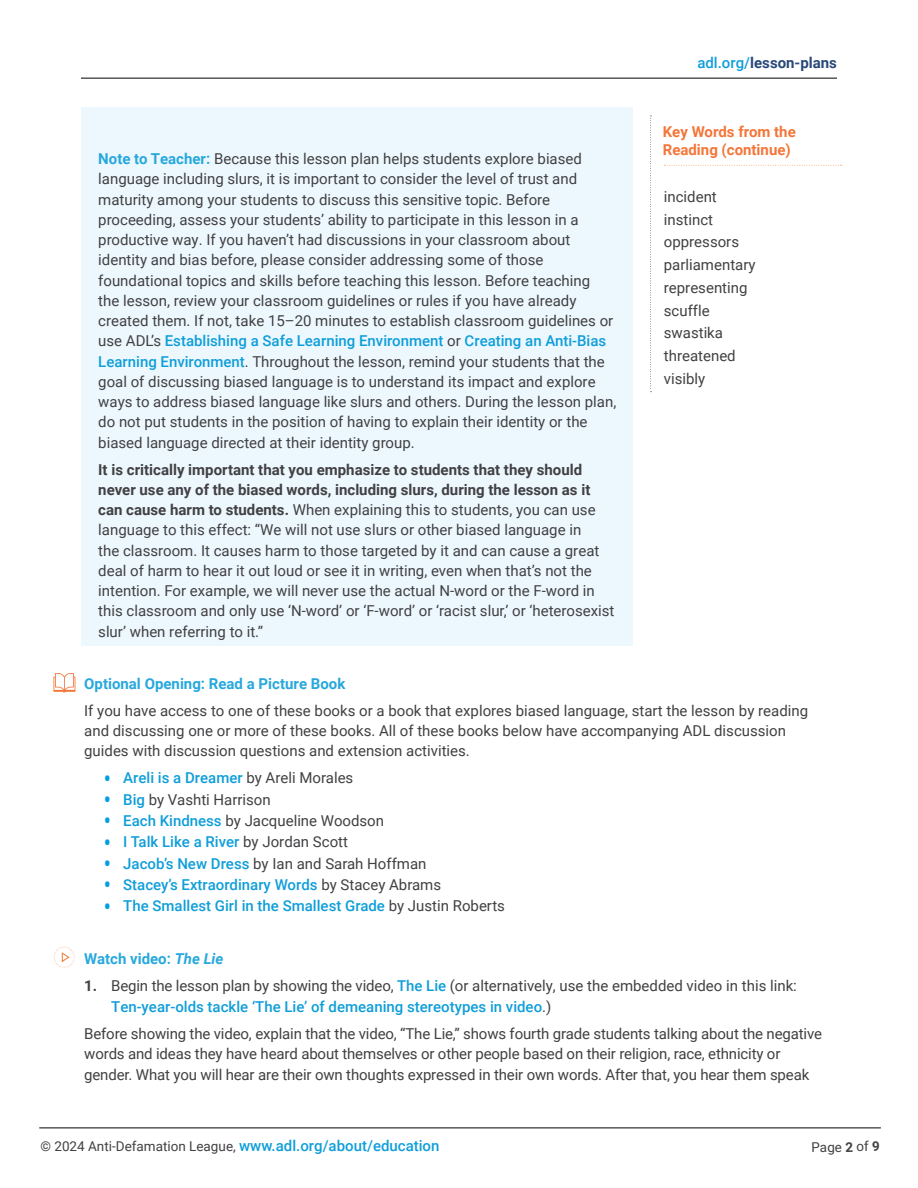
<style>
.page{position:relative;width:918px;height:1188px;background:#fff}
.page>*{position:absolute;margin:0;border:0;box-sizing:border-box;transform-origin:0 0}
.Body_Text{font:15px/20.2px "Roboto";color:#414042}
.t1{font:500 15px "Roboto";color:#0f9ed9}
.Subheading{font:15px "Roboto";color:#414042}
.Body_Text-2{font:700 15px "Roboto";color:#27a8dd}
.Subheading-2{font:700 15px/18px "Roboto";color:#f47639}
.t2{font:700 15px "Roboto";color:#294979}
.t3{font:13.5px "Roboto";color:#414042}
.s1{font-weight:700;color:#27a8dd}
.s2{font-weight:500;color:#0f9ed9}
.s3{font-weight:700}
.s4{font-weight:400;font-size:27px;color:#00a0df}
.s5{font-weight:400;color:#414042}
.s6{font-size:27px;color:#00a0df}
.s7{font-style:italic}
.s8{font-weight:500;font-size:15px;color:#0f9ed9}
</style>
<div class="page">
<hr style="left:39px;top:1128px;width:842px;height:1px;background:#000">
<hr style="left:81px;top:78px;width:756px;height:1px;background:#000">
<div style="left:81px;top:108px;width:551px;height:538px;background:#edf8fe"></div>
<svg style="left:53px;top:673px;width:22px;height:19px"></svg>
<svg style="left:53px;top:946px;width:22px;height:22px"></svg>
<svg style="left:650px;top:116px;width:2px;height:276px"></svg>
<svg style="left:664px;top:165px;width:178px;height:1px"></svg>
<p class="Body_Text" style="left:98px;top:148px;width:520px"><span class="s1">Note to Teacher:</span> Because this lesson plan helps students explore biased language including slurs, it is important to consider the level of trust and maturity among your students to discuss this sensitive topic. Before proceeding, assess your students’ ability to participate in this lesson in a productive way. If you haven’t had discussions in your classroom about identity and bias before, please consider addressing some of those foundational topics and skills before teaching this lesson. Before teaching<br>the lesson, review your classroom guidelines or rules if you have already created them. If not, take 15–20 minutes to establish classroom guidelines or use ADL’s <span class="s2">Establishing a Safe Learning Environment</span> or <span class="s2">Creating an Anti-Bias Learning Environment</span>. Throughout the lesson, remind your students that the goal of discussing biased language is to understand its impact and explore ways to address biased language like slurs and others. During the lesson plan, do not put students in the position of having to explain their identity or the biased language directed at their identity group.</p>
<p class="Body_Text" style="left:98px;top:459px;width:518px"><span class="s3">It is critically important that you emphasize to students that they should never use any of the biased words, including slurs, during the lesson as it can cause harm to students.</span> When explaining this to students, you can use language to this effect: “We will not use slurs or other biased language in<br>the classroom. It causes harm to those targeted by it and can cause a great deal of harm to hear it out loud or see it in writing, even when that’s not the intention. For example, we will never use the actual N-word or the F-word in this classroom and only use ‘N-word’ or ‘F-word’ or ‘racist slur,’ or ‘heterosexist slur’ when referring to it.”</p>
<p class="t2" style="left:697px;top:52px;width:141px"><span class="s2">adl.org/</span>lesson-plans</p>
<p class="Subheading-2" style="left:663px;top:122px;width:135px">Key Words from the<br>Reading (continue)</p>
<p class="Subheading" style="left:664px;top:186px;width:55px">incident</p>
<p class="Subheading" style="left:664px;top:209px;width:51px">instinct</p>
<p class="Subheading" style="left:664px;top:232px;width:77px">oppressors</p>
<p class="Subheading" style="left:664px;top:254px;width:93px">parliamentary</p>
<p class="Subheading" style="left:664px;top:277px;width:85px">representing</p>
<p class="Subheading" style="left:664px;top:300px;width:47px">scuffle</p>
<p class="Subheading" style="left:664px;top:322px;width:61px">swastika</p>
<p class="Subheading" style="left:664px;top:345px;width:73px">threatened</p>
<p class="Subheading" style="left:664px;top:368px;width:43px">visibly</p>
<p class="Body_Text-2" style="left:84px;top:673px;width:263px">Optional Opening: Read a Picture Book</p>
<p class="Body_Text" style="left:84px;top:700px;width:725px">If you have access to one of these books or a book that explores biased language, start the lesson by reading and discussing one or more of these books. All of these books below have accompanying ADL discussion guides with discussion questions and extension activities.</p>
<p class="t1" style="left:104px;top:767px;width:251px"><span class="s4">•</span> Areli is a Dreamer <span class="s5">by Areli Morales</span></p>
<p class="Body_Text" style="left:104px;top:789px;width:169px"><span class="s6">•</span> <span class="s2">Big</span> by Vashti Harrison</p>
<p class="Body_Text" style="left:104px;top:810px;width:282px"><span class="s6">•</span> <span class="s2">Each Kindness</span> by Jacqueline Woodson</p>
<p class="t1" style="left:104px;top:831px;width:246px"><span class="s4">•</span> I Talk Like a River <span class="s5">by Jordan Scott</span></p>
<p class="Body_Text" style="left:104px;top:853px;width:324px"><span class="s6">•</span> <span class="s2">Jacob’s New Dress</span> by Ian and Sarah Hoffman</p>
<p class="t1" style="left:104px;top:874px;width:339px"><span class="s4">•</span> Stacey’s Extraordinary Words <span class="s5">by Stacey Abrams</span></p>
<p class="t1" style="left:104px;top:895px;width:403px"><span class="s4">•</span> The Smallest Girl in the Smallest Grade <span class="s5">by Justin Roberts</span></p>
<p class="Body_Text-2" style="left:84px;top:948px;width:141px">Watch video: <span class="s7">The Lie</span></p>
<p class="Body_Text" style="left:111px;top:975px;width:687px;line-height:21px;text-indent:-27px"><span class="s3">1.</span> Begin the lesson plan by showing the video, <span class="s2">The Lie</span> (or alternatively, use the embedded video in this link:<br><span class="s2">Ten-year-olds tackle ‘The Lie’ of demeaning stereotypes in video</span>.)</p>
<p class="Body_Text" style="left:84px;top:1023px;width:739px">Before showing the video, explain that the video, “The Lie,” shows fourth grade students talking about the negative words and ideas they have heard about themselves or other people based on their religion, race, ethnicity or gender. What you will hear are their own thoughts expressed in their own words. After that, you hear them speak</p>
<p class="t3" style="left:40px;top:1137px;width:401px">© 2024 Anti-Defamation League, <span class="s8">www.adl.org/about/education</span></p>
<p class="t3" style="left:811px;top:1138px;width:70px;rotate:-1deg">Page <span class="s3">2</span> of <span class="s3">9</span></p>
</div>
